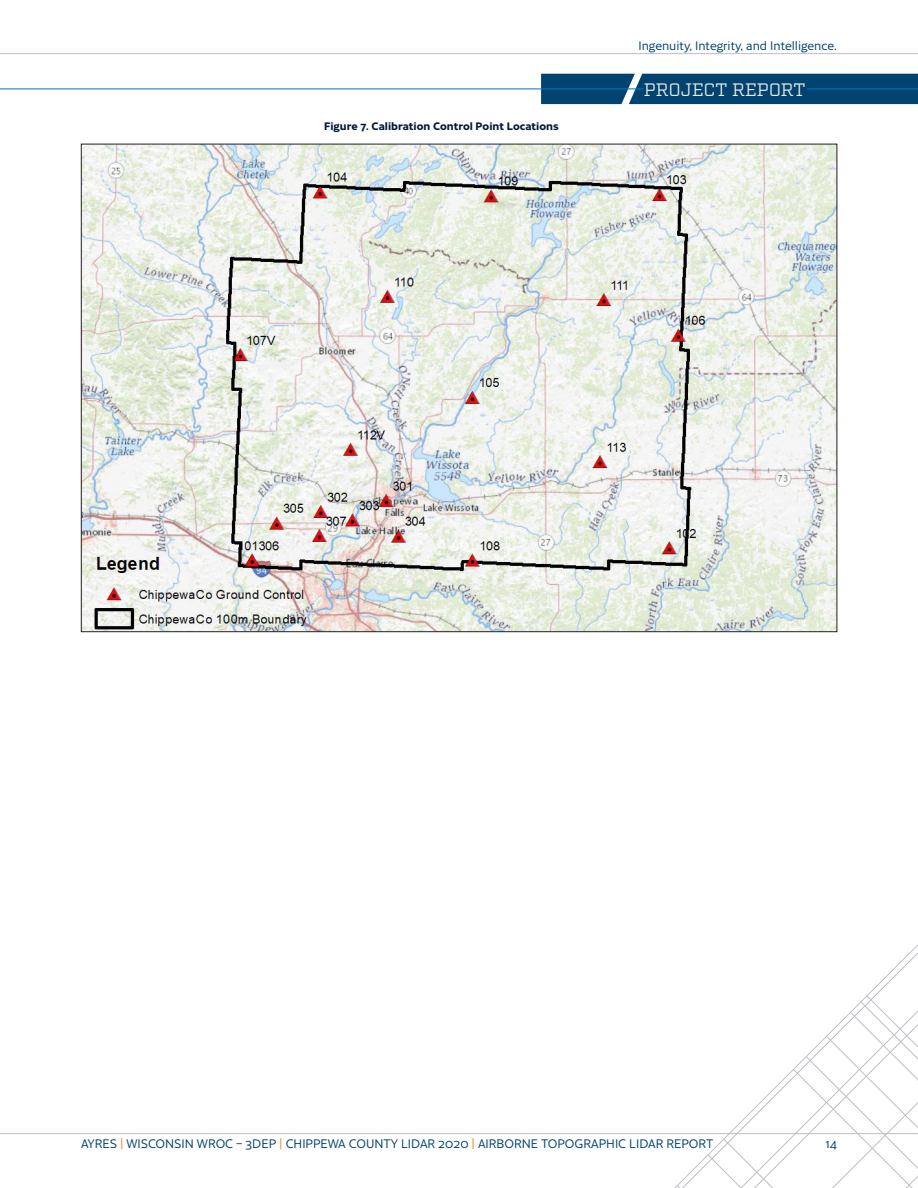
<style>
.page{position:relative;width:918px;height:1188px;background:#fff}
.page>*{position:absolute;margin:0;border:0;box-sizing:border-box;transform-origin:0 0}
.blue_bar_title{font:18px "Factoria";letter-spacing:.005em;color:#e9ebe8}
.t1{font:12px "Cresta";color:#004270}
.caption_-_dust_backg{font:700 10.5px "Cresta";color:#001a37}
.s1{color:#f68f1e}
</style>
<div class="page">
<svg style="left:676px;top:961px;width:242px;height:227px"></svg>
<div style="left:541px;top:74px;width:377px;height:30px;background:#004270"></div>
<hr style="left:807px;top:89px;width:111px;height:1px;background:#0076be">
<hr style="left:0;top:89px;width:644px;height:1px;background:#0076be">
<img style="left:83px;top:146px;width:752px;height:484px">
<hr style="left:0;top:1133px;width:918px;height:1px;background:#bdbfc5">
<hr style="left:0;top:53px;width:918px;height:1px;background:#bdbfc5">
<p class="t1" style="left:638px;top:36px;width:200px">Ingenuity, Integrity, and Intelligence.</p>
<p class="caption_-_dust_backg" style="left:324px;top:118px;width:236px">Figure 7. Calibration Control Point Locations</p>
<p class="blue_bar_title" style="left:644px;top:79px;width:163px">PROJECT REPORT</p>
<p class="t1" style="left:81px;top:1135px;width:634px">AYRES <span class="s1">|</span> WISCONSIN WROC – 3DEP <span class="s1">|</span> CHIPPEWA COUNTY LIDAR 2020 <span class="s1">|</span> AIRBORNE TOPOGRAPHIC LIDAR REPORT</p>
<p class="t1" style="left:826px;top:1135px;width:13px">14</p>
</div>
